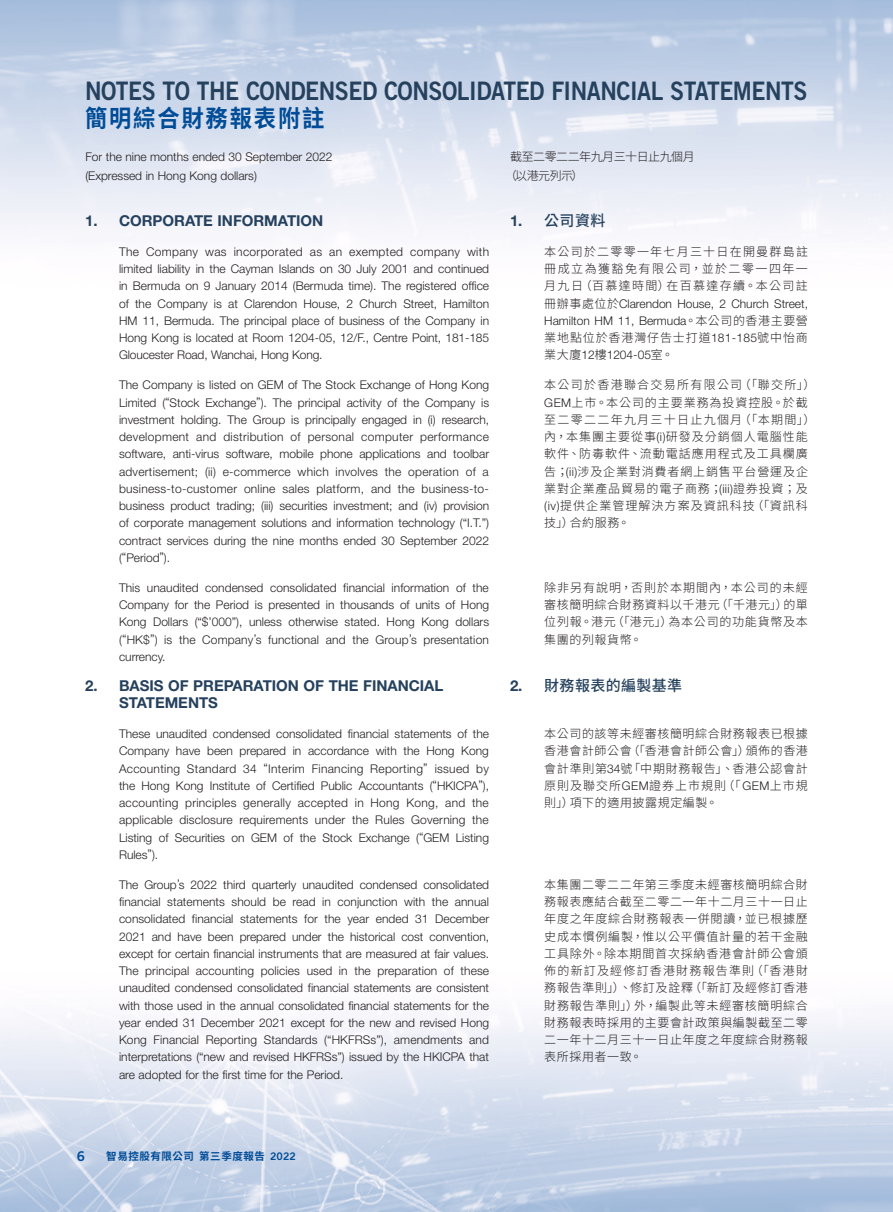
<style>
.page{position:relative;width:893px;height:1212px;background:#fff}
.page>*{position:absolute;margin:0;border:0;box-sizing:border-box;transform-origin:0 0}
.t1{font:25.5px "Trade Gothic LT Std Bd 2";letter-spacing:-.02em;color:#25415d;scale:.9 1}
.t2{font:700 24px "Source Han Sans TC";letter-spacing:.08em;color:#004c97;scale:.93 1}
.Heading_1{font:700 15px/17.2px "Helvetica Neue LT Std";color:#25415d}
.C_Heading_1{font:500 15px "Source Han Sans TC";letter-spacing:.025em;color:#25415d}
.t3{font:13.5px "Trade Gothic LT Std Bd 2";color:#004c97}
.Body_Text{font:300 12px/17.2px "Helvetica Neue LT Std";color:#231f20;text-align:justify}
.C_Body_Text{font:300 12px/17.2px "Source Han Sans TC";letter-spacing:.07em;color:#231f20;text-align:justify}
.C_Body_Text-2{font:300 12px/18.5px "Source Han Sans TC";letter-spacing:-.04em;color:#231f20}
.t4{font:700 10.5px "Source Han Sans TC";letter-spacing:.05em;color:#004c97}
.s1{font-family:"Helvetica Neue LT Std";font-weight:700}
.s2{font-family:"Helvetica Neue LT Std"}
.s3{font-family:"Trade Gothic LT Std Bd 2";font-weight:400}
</style>
<div class="page">
<img style="left:0;top:0;width:893px;height:1212px">
<h1 class="t1" style="left:85px;top:75px;width:804px">NOTES TO THE CONDENSED CONSOLIDATED FINANCIAL STATEMENTS</h1>
<h2 class="t2" style="left:85px;top:105px;width:259px">簡明綜合財務報表附註</h2>
<p class="Body_Text" style="left:85px;top:148px;width:249px;line-height:18.5px">For the nine months ended 30 September 2022 (Expressed in Hong Kong dollars)</p>
<p class="C_Body_Text-2" style="left:505px;top:148px;width:192px;text-indent:6px">截至二零二二年九月三十日止九個月（以港元列示）</p>
<p class="Heading_1" style="left:85px;top:211px;width:240px">1. CORPORATE INFORMATION</p>
<p class="Body_Text" style="left:119px;top:243px;width:372px">The Company was incorporated as an exempted company with limited liability in the Cayman Islands on 30 July 2001 and continued in Bermuda on 9 January 2014 (Bermuda time). The registered office of the Company is at Clarendon House, 2 Church Street, Hamilton HM 11, Bermuda. The principal place of business of the Company in Hong Kong is located at Room 1204-05, 12/F., Centre Point, 181-185<br>Gloucester Road, Wanchai, Hong Kong.</p>
<p class="Body_Text" style="left:119px;top:376px;width:372px">The Company is listed on GEM of The Stock Exchange of Hong Kong Limited (“Stock Exchange”). The principal activity of the Company is investment holding. The Group is principally engaged in (i) research, development and distribution of personal computer performance software, anti-virus software, mobile phone applications and toolbar advertisement; (ii) e-commerce which involves the operation of a business-to-customer online sales platform, and the business-to&shy;business product trading; (iii) securities investment; and (iv) provision of corporate management solutions and information technology (“I.T.”) contract services during the nine months ended 30 September 2022 (“Period”).</p>
<p class="Body_Text" style="left:119px;top:579px;width:372px">This unaudited condensed consolidated financial information of the Company for the Period is presented in thousands of units of Hong Kong Dollars (“$’000”), unless otherwise stated. Hong Kong dollars (“HK$”) is the Company’s functional and the Group’s presentation currency.</p>
<p class="Heading_1" style="left:119px;top:676px;width:326px;text-indent:-34px">2. BASIS OF PREPARATION OF THE FINANCIAL<br>STATEMENTS</p>
<p class="Body_Text" style="left:119px;top:725px;width:372px">These unaudited condensed consolidated financial statements of the Company have been prepared in accordance with the Hong Kong Accounting Standard 34 “Interim Financing Reporting” issued by the Hong Kong Institute of Certified Public Accountants (“HKICPA”), accounting principles generally accepted in Hong Kong, and the applicable disclosure requirements under the Rules Governing the Listing of Securities on GEM of the Stock Exchange (“GEM Listing Rules”).</p>
<p class="Body_Text" style="left:119px;top:876px;width:372px">The Group’s 2022 third quarterly unaudited condensed consolidated financial statements should be read in conjunction with the annual consolidated financial statements for the year ended 31 December 2021 and have been prepared under the historical cost convention, except for certain financial instruments that are measured at fair values.<br>The principal accounting policies used in the preparation of these unaudited condensed consolidated financial statements are consistent with those used in the annual consolidated financial statements for the year ended 31 December 2021 except for the new and revised Hong Kong Financial Reporting Standards (“HKFRSs”), amendments and interpretations (“new and revised HKFRSs”) issued by the HKICPA that are adopted for the first time for the Period.</p>
<p class="C_Heading_1" style="left:510px;top:212px;width:97px"><span class="s1">1.</span> 公司資料</p>
<p class="C_Body_Text" style="left:544px;top:243px;width:265px">本公司於二零零一年七月三十日在開曼群島註冊成立為獲豁免有限公司，並於二零一四年一月九日（百慕達時間）在百慕達存續。本公司註冊辦事處位於<span class="s2">Clarendon House, 2 Church Street, Hamilton HM 11, Bermuda</span>。本公司的香港主要營業地點位於香港灣仔告士打道<span class="s2">181-185</span>號中怡商業大廈<span class="s2">12</span>樓<span class="s2">1204-05</span>室。</p>
<p class="C_Body_Text" style="left:544px;top:377px;width:273px;text-align:left">本公司於香港聯合交易所有限公司（「聯交所」）<br><span class="s2">GEM</span>上市。本公司的主要業務為投資控股。於截至二零二二年九月三十日止九個月（「本期間」）內，本集團主要從事<span class="s2">(i)</span>研發及分銷個人電腦性能軟件、防毒軟件、流動電話應用程式及工具欄廣告；<span class="s2">(ii)</span>涉及企業對消費者網上銷售平台營運及企業對企業產品貿易的電子商務；<span class="s2">(iii)</span>證券投資；及<span class="s2">(iv)</span>提供企業管理解決方案及資訊科技（「資訊科技」）合約服務。</p>
<p class="C_Body_Text" style="left:544px;top:579px;width:265px">除非另有說明，否則於本期間內，本公司的未經審核簡明綜合財務資料以千港元（「千港元」）的單位列報。港元（「港元」）為本公司的功能貨幣及本集團的列報貨幣。</p>
<p class="C_Heading_1" style="left:510px;top:677px;width:173px"><span class="s1">2.</span> 財務報表的編製基準</p>
<p class="C_Body_Text" style="left:544px;top:725px;width:265px">本公司的該等未經審核簡明綜合財務報表已根據香港會計師公會（「香港會計師公會」）頒佈的香港會計準則第<span class="s2">34</span>號「中期財務報告」、香港公認會計原則及聯交所<span class="s2">GEM</span>證券上市規則（「<span class="s2">GEM</span>上市規則」）項下的適用披露規定編製。</p>
<p class="C_Body_Text" style="left:544px;top:876px;width:265px">本集團二零二二年第三季度未經審核簡明綜合財務報表應結合截至二零二一年十二月三十一日止年度之年度綜合財務報表一併閱讀，並已根據歷史成本慣例編製，惟以公平價值計量的若干金融工具除外。除本期間首次採納香港會計師公會頒佈的新訂及經修訂香港財務報告準則（「香港財務報告準則」）、修訂及詮釋（「新訂及經修訂香港財務報告準則」）外，編製此等未經審核簡明綜合財務報表時採用的主要會計政策與編製截至二零二一年十二月三十一日止年度之年度綜合財務報表所採用者一致。</p>
<p class="t3" style="left:77px;top:1148px;width:10px">6</p>
<p class="t4" style="left:106px;top:1150px;width:191px">智易控股有限公司 第三季度報告 <span class="s3">2022</span></p>
</div>
